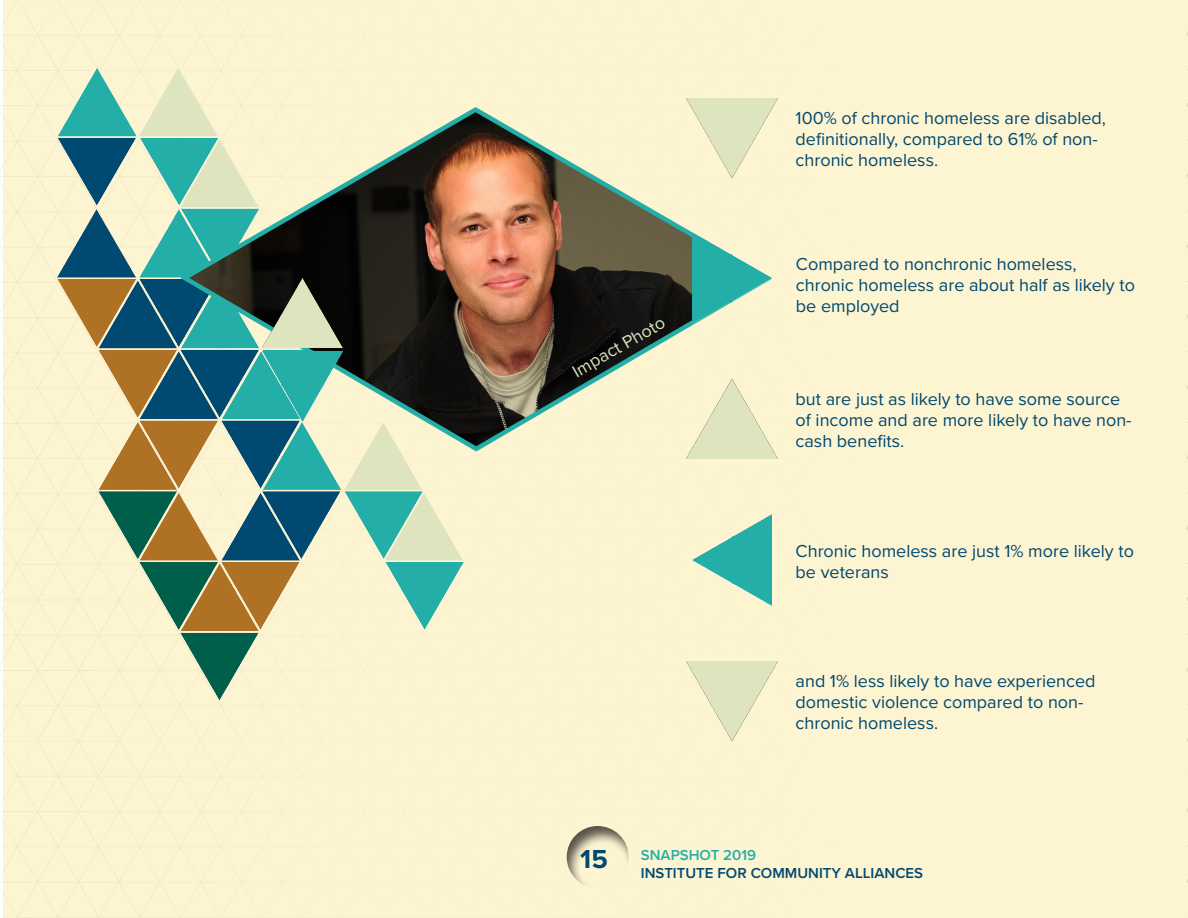
<style>
.page{position:relative;width:1188px;height:918px;background:#fdf4d2}
.page>*{position:absolute;margin:0;border:0;box-sizing:border-box;transform-origin:0 0}
.t1{font:700 27px "Proxima Nova";color:#004970}
.t2{font:18px/21px "Proxima Nova";color:#004970}
.t3{font:18px "Proxima Nova";color:#dde4be}
.t4{font:600 15px "Proxima Nova";color:#004970}
.t5{font:600 15px "Proxima Nova";color:#23aea7}
</style>
<div class="page">
<img style="left:0;top:56px;width:491px;height:711px">
<svg style="left:176px;top:103px;width:601px;height:351px;background:#8b8b78"></svg>
<img style="left:687px;top:99px;width:90px;height:78px">
<img style="left:693px;top:233px;width:78px;height:91px">
<img style="left:687px;top:380px;width:90px;height:78px">
<img style="left:693px;top:515px;width:78px;height:90px">
<img style="left:687px;top:662px;width:90px;height:78px">
<img style="left:263px;top:352px;width:80px;height:69px">
<img style="left:263px;top:278px;width:80px;height:70px">
<p class="t2" style="left:796px;top:107px;width:312px">100% of chronic homeless are disabled, definitionally, compared to 61% of non&shy;chronic homeless.</p>
<p class="t3" style="left:567px;top:361px;width:105px;rotate:-30deg">Impact Photo</p>
<p class="t2" style="left:796px;top:253px;width:341px">Compared to nonchronic homeless, chronic homeless are about half as likely to be employed</p>
<p class="t2" style="left:796px;top:388px;width:338px">but are just as likely to have some source of income and are more likely to have non&shy;cash benefits.</p>
<p class="t2" style="left:796px;top:539px;width:340px">Chronic homeless are just 1% more likely to be veterans</p>
<p class="t2" style="left:796px;top:670px;width:301px">and 1% less likely to have experienced domestic violence compared to non&shy;chronic homeless.</p>
<p class="t1" style="left:580px;top:839px;width:29px">15</p>
<p class="t5" style="left:641px;top:843px;width:117px">SNAPSHOT 2019</p>
<p class="t4" style="left:641px;top:861px;width:284px">INSTITUTE FOR COMMUNITY ALLIANCES</p>
</div>
